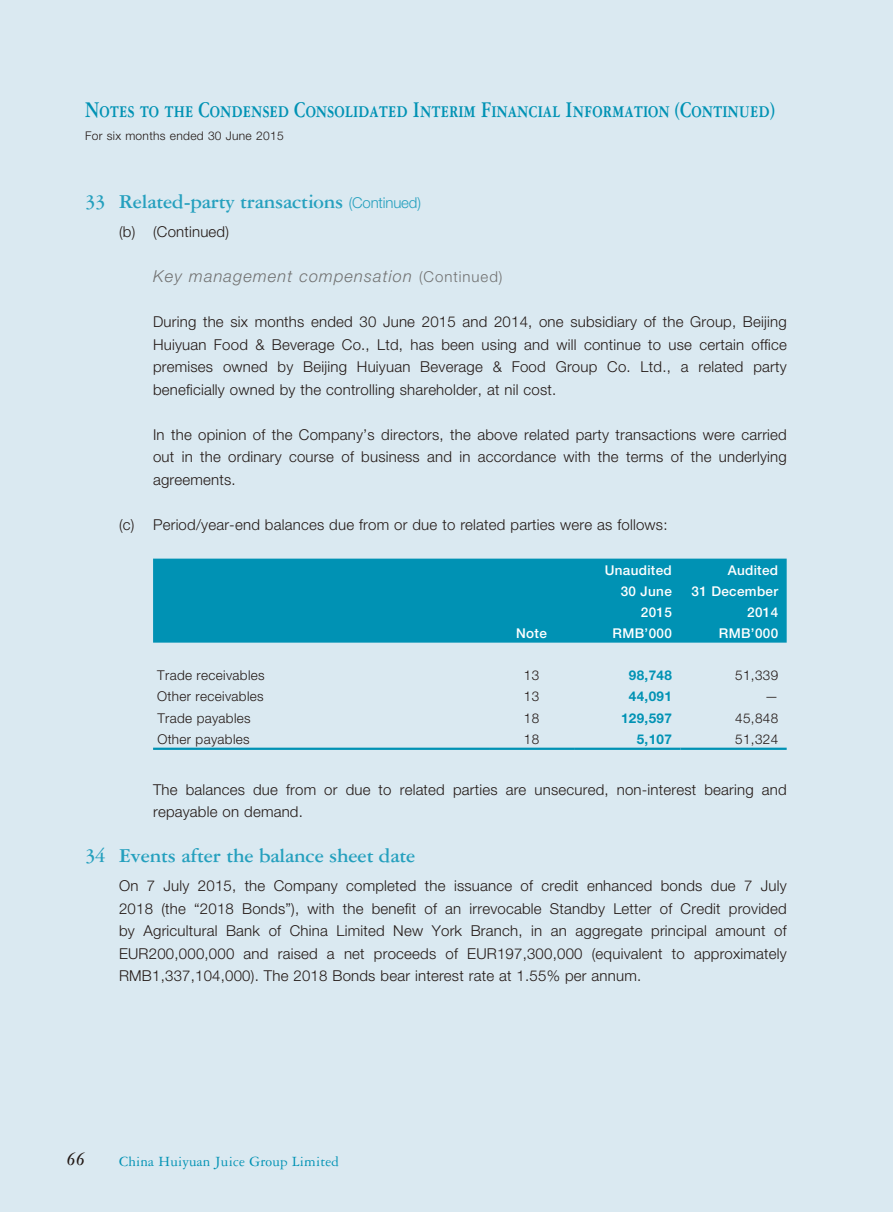
<style>
.page{position:relative;width:893px;height:1212px;background:#dae9f1}
.page>*{position:absolute;margin:0;border:0;box-sizing:border-box;transform-origin:0 0}
.t1{font:24px "Garamond Three Bold SC";color:#0092b4;scale:.77 1}
.t2{font:700 21px "Garamond Three";letter-spacing:-.015em;color:#25a0be}
.t3{font:19.8px "Garamond Three Bold Italic Os F";color:#231916;scale:.91 1}
.t4{font:italic 300 16.5px "Helvetica Neue";letter-spacing:.065em;color:#727272}
.t5{font:300 15px/22.5px "Helvetica Neue";letter-spacing:.015em;color:#231916;text-align:justify}
.t6{font:15px "Garamond Three";letter-spacing:.01em;color:#0092b4}
.t7{font:300 13.5px "Helvetica Neue";letter-spacing:.025em;color:#231916}
.t8{font:500 13.5px/21px "Helvetica Neue";letter-spacing:.025em;color:#fff;text-align:right}
.t9{font:700 13.5px "Helvetica Neue";letter-spacing:.025em;color:#0092b4}
.t10{font:300 12px "Helvetica Neue";letter-spacing:.025em;color:#231916}
.s1{font-family:"Helvetica Neue";font-weight:300;font-size:15px}
.s2{font-style:normal;font-size:15px}
</style>
<div class="page">
<div style="left:153px;top:559px;width:634px;height:84px;background:#0092b4"></div>
<hr style="left:153px;top:748px;width:336px;height:2px;background:#0092b4">
<hr style="left:489px;top:748px;width:85px;height:2px;background:#0092b4">
<hr style="left:574px;top:748px;width:106px;height:2px;background:#0092b4">
<hr style="left:680px;top:748px;width:107px;height:2px;background:#0092b4">
<h1 class="t1" style="left:85px;top:97px;width:898px">Notes to the Condensed Consolidated Interim Financial Information (Continued)</h1>
<p class="t10" style="left:85px;top:128px;width:200px">For six months ended 30 June 2015</p>
<h2 class="t2" style="left:85px;top:190px;width:337px">33 Related-party transactions <span class="s1">(Continued)</span></h2>
<p class="t5" style="left:119px;top:220px;width:112px">(b) (Continued)</p>
<p class="t4" style="left:153px;top:266px;width:351px">Key management compensation <span class="s2">(Continued)</span></p>
<p class="t5" style="left:153px;top:310px;width:635px">During the six months ended 30 June 2015 and 2014, one subsidiary of the Group, Beijing Huiyuan Food &amp; Beverage Co., Ltd, has been using and will continue to use certain office premises owned by Beijing Huiyuan Beverage &amp; Food Group Co. Ltd., a related party beneficially owned by the controlling shareholder, at nil cost.</p>
<p class="t5" style="left:153px;top:423px;width:635px">In the opinion of the Company’s directors, the above related party transactions were carried out in the ordinary course of business and in accordance with the terms of the underlying agreements.</p>
<p class="t5" style="left:119px;top:513px;width:550px">(c) Period/year-end balances due from or due to related parties were as follows:</p>
<p class="t8" style="left:605px;top:560px;width:69px">Unaudited</p>
<p class="t8" style="left:728px;top:560px;width:52px">Audited</p>
<p class="t8" style="left:621px;top:581px;width:53px">30 June<br>2015</p>
<p class="t8" style="left:691px;top:581px;width:88px">31 December<br>2014</p>
<p class="t8" style="left:516px;top:623px;width:32px">Note</p>
<p class="t8" style="left:613px;top:623px;width:61px">RMB’000</p>
<p class="t8" style="left:719px;top:623px;width:61px">RMB’000</p>
<p class="t7" style="left:157px;top:667px;width:109px">Trade receivables</p>
<p class="t7" style="left:524px;top:667px;width:17px">13</p>
<p class="t9" style="left:629px;top:667px;width:44px">98,748</p>
<p class="t7" style="left:735px;top:667px;width:44px">51,339</p>
<p class="t7" style="left:157px;top:688px;width:108px">Other receivables</p>
<p class="t7" style="left:524px;top:688px;width:17px">13</p>
<p class="t9" style="left:629px;top:688px;width:44px">44,091</p>
<p class="t7" style="left:765px;top:688px;width:15px">—</p>
<p class="t7" style="left:157px;top:709px;width:95px">Trade payables</p>
<p class="t7" style="left:524px;top:709px;width:17px">18</p>
<p class="t9" style="left:621px;top:709px;width:52px">129,597</p>
<p class="t7" style="left:735px;top:709px;width:44px">45,848</p>
<p class="t7" style="left:157px;top:730px;width:94px">Other payables</p>
<p class="t7" style="left:524px;top:730px;width:17px">18</p>
<p class="t9" style="left:637px;top:730px;width:37px">5,107</p>
<p class="t7" style="left:735px;top:730px;width:44px">51,324</p>
<p class="t5" style="left:153px;top:778px;width:635px">The balances due from or due to related parties are unsecured, non-interest bearing and repayable on demand.</p>
<h2 class="t2" style="left:85px;top:844px;width:332px">34 Events after the balance sheet date</h2>
<p class="t5" style="left:119px;top:874px;width:669px">On 7 July 2015, the Company completed the issuance of credit enhanced bonds due 7 July 2018 (the “2018 Bonds”), with the benefit of an irrevocable Standby Letter of Credit provided by Agricultural Bank of China Limited New York Branch, in an aggregate principal amount of EUR200,000,000 and raised a net proceeds of EUR197,300,000 (equivalent to approximately RMB1,337,104,000). The 2018 Bonds bear interest rate at 1.55% per annum.</p>
<h3 class="t3" style="left:67px;top:1148px;width:22px">66</h3>
<p class="t6" style="left:119px;top:1153px;width:222px">China Huiyuan Juice Group Limited</p>
</div>
